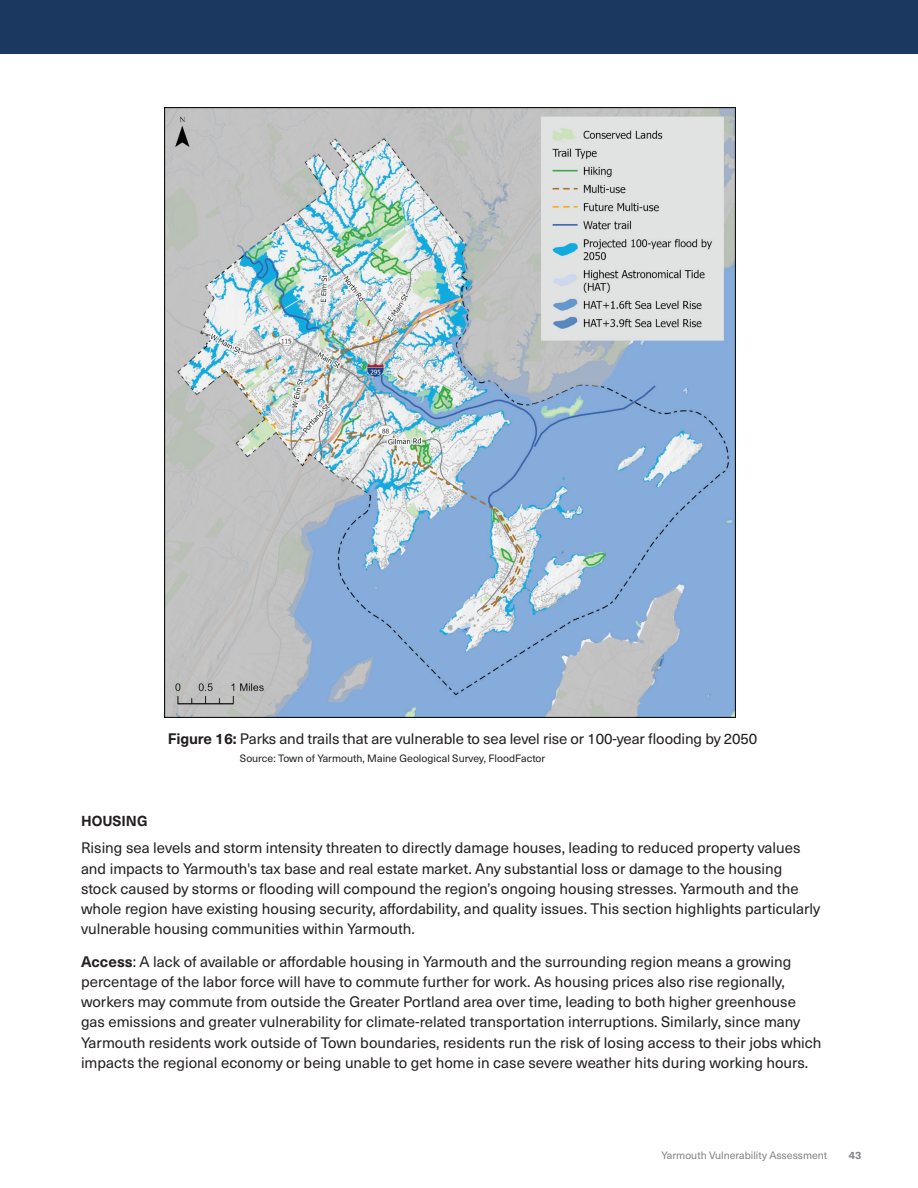
<style>
.page{position:relative;width:918px;height:1188px;background:#fff}
.page>*{position:absolute;margin:0;border:0;box-sizing:border-box;transform-origin:0 0}
.t1{font:15px/20.2px "Neue Haas Unica W1 G";color:#231f20}
.t2{font:700 14.25px "Neue Haas Unica W1 G";color:#231f20}
.t3{font:10.5px "Neue Haas Unica W1 G";color:#231f20}
.t4{font:10.5px "Neue Haas Unica W1 G";color:#808285}
.t5{font:700 10.5px "Neue Haas Unica W1 G";color:#808285}
.s1{font-weight:700}
</style>
<div class="page">
<img style="left:164px;top:108px;width:572px;height:609px">
<div style="left:0;top:0;width:918px;height:54px;background:#1b3860"></div>
<p class="t1" style="left:168px;top:727px;width:591px"><span class="s1">Figure 16:</span> Parks and trails that are vulnerable to sea level rise or 100-year flooding by 2050</p>
<p class="t3" style="left:240px;top:750px;width:307px">Source: Town of Yarmouth, Maine Geological Survey, FloodFactor</p>
<p class="t2" style="left:81px;top:811px;width:68px">HOUSING</p>
<p class="t1" style="left:81px;top:837px;width:741px">Rising sea levels and storm intensity threaten to directly damage houses, leading to reduced property values and impacts to Yarmouth's tax base and real estate market. Any substantial loss or damage to the housing stock caused by storms or flooding will compound the region’s ongoing housing stresses. Yarmouth and the whole region have existing housing security, affordability, and quality issues. This section highlights particularly vulnerable housing communities within Yarmouth.</p>
<p class="t1" style="left:81px;top:950px;width:742px"><span class="s1">Access</span>: A lack of available or affordable housing in Yarmouth and the surrounding region means a growing percentage of the labor force will have to commute further for work. As housing prices also rise regionally, workers may commute from outside the Greater Portland area over time, leading to both higher greenhouse gas emissions and greater vulnerability for climate-related transportation interruptions. Similarly, since many Yarmouth residents work outside of Town boundaries, residents run the risk of losing access to their jobs which impacts the regional economy or being unable to get home in case severe weather hits during working hours.</p>
<p class="t4" style="left:662px;top:1148px;width:167px">Yarmouth Vulnerability Assessment</p>
<p class="t5" style="left:849px;top:1148px;width:14px">43</p>
</div>
